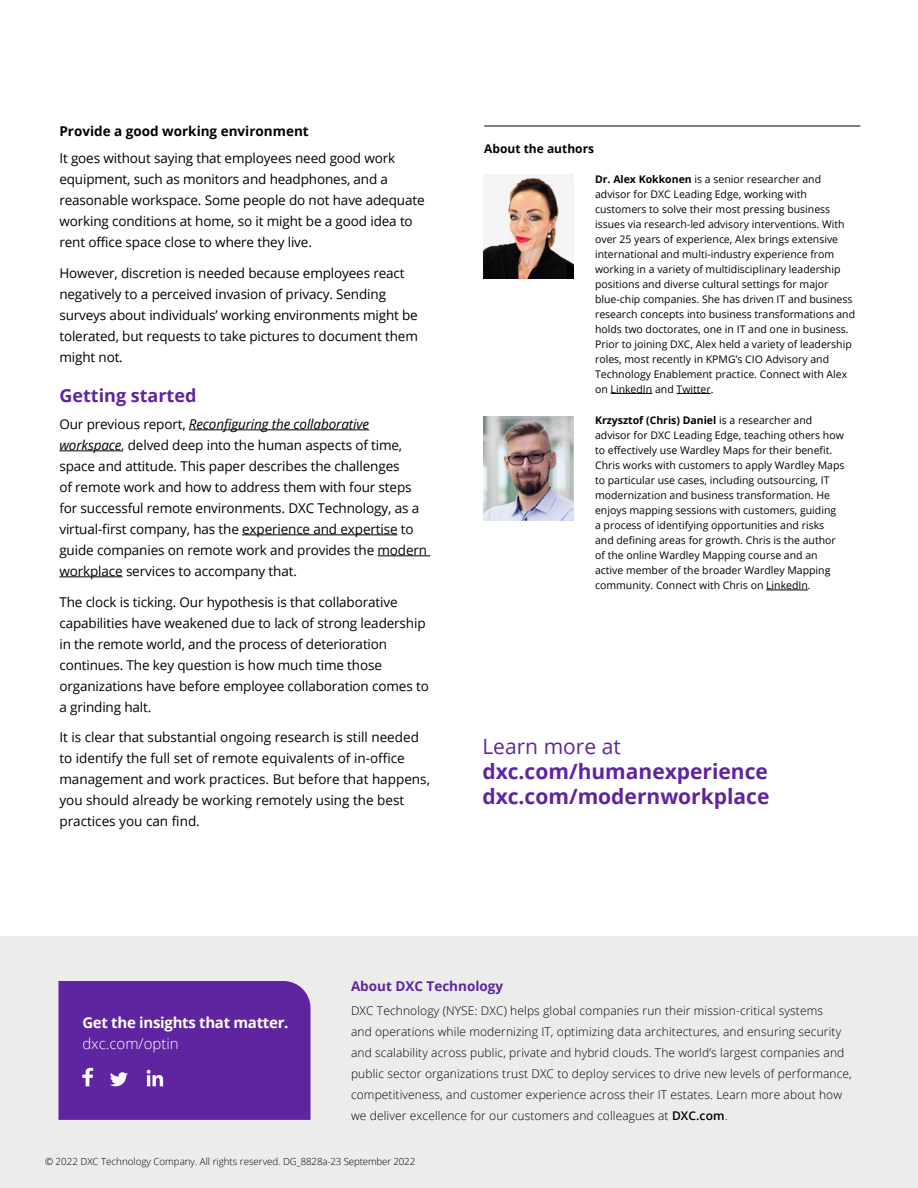
<style>
.page{position:relative;width:918px;height:1188px;background:#fff}
.page>*{position:absolute;margin:0;border:0;box-sizing:border-box;transform-origin:0 0}
.t1{font:700 21px/25.2px "Open Sans";color:#5f249f}
.t2{font:21px "Open Sans";color:#5f249f}
.t3{font:700 18px "Open Sans";color:#5f249f}
.t4{font:700 15px "Open Sans";letter-spacing:-.02em;color:#fff}
.t5{font:300 15px "Open Sans";color:#fff}
.t6{font:13.5px/21px "Open Sans";letter-spacing:-.01em;color:#000}
.t7{font:700 13.5px "Open Sans";color:#000}
.t8{font:700 13.5px "Open Sans";color:#5f249f}
.t9{font:300 12px/21px "Open Sans";letter-spacing:.01em;color:#000}
.t10{font:700 12px "Open Sans";color:#000}
.t11{font:10.5px/15px "Open Sans";color:#000}
.t12{font:300 9.75px "Open Sans";color:#000}
.s1{font-style:italic}
.s2{font-weight:700}
.s3{font-weight:600}
</style>
<div class="page">
<div style="left:0;top:936px;width:918px;height:252px;background:#ececeb"></div>
<div style="left:58px;top:981px;width:252px;height:139px;background:#5f249f"></div>
<hr style="left:611px;top:393px;width:41px;height:1px;background:#000">
<hr style="left:677px;top:393px;width:34px;height:1px;background:#000">
<hr style="left:766px;top:590px;width:42px;height:1px;background:#000">
<img style="left:483px;top:175px;width:90px;height:103px">
<img style="left:483px;top:417px;width:90px;height:103px">
<hr style="left:484px;top:126px;width:376px;height:1px;background:#000">
<hr style="left:189px;top:430px;width:180px;height:1px;background:#000">
<hr style="left:59px;top:451px;width:62px;height:1px;background:#000">
<hr style="left:242px;top:535px;width:155px;height:1px;background:#000">
<hr style="left:377px;top:556px;width:53px;height:1px;background:#000">
<hr style="left:59px;top:577px;width:64px;height:1px;background:#000">
<p class="t7" style="left:59px;top:122px;width:251px">Provide a good working environment</p>
<p class="t6" style="left:59px;top:148px;width:367px">It goes without saying that employees need good work equipment, such as monitors and headphones, and a reasonable workspace. Some people do not have adequate working conditions at home, so it might be a good idea to rent office space close to where they live.</p>
<p class="t6" style="left:59px;top:262px;width:360px">However, discretion is needed because employees react negatively to a perceived invasion of privacy. Sending surveys about individuals’ working environments might be tolerated, but requests to take pictures to document them might not.</p>
<h2 class="t3" style="left:59px;top:383px;width:139px">Getting started</h2>
<p class="t6" style="left:59px;top:413px;width:369px">Our previous report, <span class="s1">Reconfiguring the collaborative workspace</span>, delved deep into the human aspects of time, space and attitude. This paper describes the challenges<br>of remote work and how to address them with four steps for successful remote environments. DXC Technology, as a virtual-first company, has the experience and expertise to guide companies on remote work and provides the modern workplace services to accompany that.</p>
<p class="t6" style="left:59px;top:591px;width:371px">The clock is ticking. Our hypothesis is that collaborative capabilities have weakened due to lack of strong leadership in the remote world, and the process of deterioration continues. The key question is how much time those organizations have before employee collaboration comes to a grinding halt.</p>
<p class="t6" style="left:59px;top:727px;width:372px">It is clear that substantial ongoing research is still needed to identify the full set of remote equivalents of in-office management and work practices. But before that happens, you should already be working remotely using the best practices you can find.</p>
<p class="t10" style="left:484px;top:140px;width:111px">About the authors</p>
<p class="t11" style="left:595px;top:171px;width:262px"><span class="s2">Dr. Alex Kokkonen</span> is a senior researcher and advisor for DXC Leading Edge, working with customers to solve their most pressing business issues via research-led advisory interventions. With over 25 years of experience, Alex brings extensive international and multi-industry experience from working in a variety of multidisciplinary leadership positions and diverse cultural settings for major blue-chip companies. She has driven IT and business research concepts into business transformations and holds two doctorates, one in IT and one in business.<br>Prior to joining DXC, Alex held a variety of leadership roles, most recently in KPMG’s CIO Advisory and Technology Enablement practice. Connect with Alex on LinkedIn and Twitter.</p>
<p class="t11" style="left:595px;top:413px;width:251px"><span class="s2">Krzysztof (Chris) Daniel</span> is a researcher and advisor for DXC Leading Edge, teaching others how to effectively use Wardley Maps for their benefit.<br>Chris works with customers to apply Wardley Maps to particular use cases, including outsourcing, IT modernization and business transformation. He enjoys mapping sessions with customers, guiding a process of identifying opportunities and risks and defining areas for growth. Chris is the author of the online Wardley Mapping course and an active member of the broader Wardley Mapping community. Connect with Chris on LinkedIn.</p>
<h1 class="t2" style="left:482px;top:732px;width:140px">Learn more at</h1>
<h1 class="t1" style="left:482px;top:759px;width:289px">dxc.com/humanexperience dxc.com/modernworkplace</h1>
<p class="t8" style="left:351px;top:976px;width:154px">About DXC Technology</p>
<p class="t9" style="left:351px;top:1000px;width:502px">DXC Technology (NYSE: DXC) helps global companies run their mission-critical systems<br>and operations while modernizing IT, optimizing data architectures, and ensuring security and scalability across public, private and hybrid clouds. The world’s largest companies and public sector organizations trust DXC to deploy services to drive new levels of performance, competitiveness, and customer experience across their IT estates. Learn more about how we deliver excellence for our customers and colleagues at <span class="s3">DXC.com</span>.</p>
<p class="t12" style="left:45px;top:1154px;width:372px">© 2022 DXC Technology Company. All rights reserved. DG_8828a-23 September 2022</p>
<p class="t4" style="left:82px;top:1012px;width:208px">Get the insights that matter.</p>
<p class="t5" style="left:82px;top:1033px;width:98px">dxc.com/optin</p>
</div>
